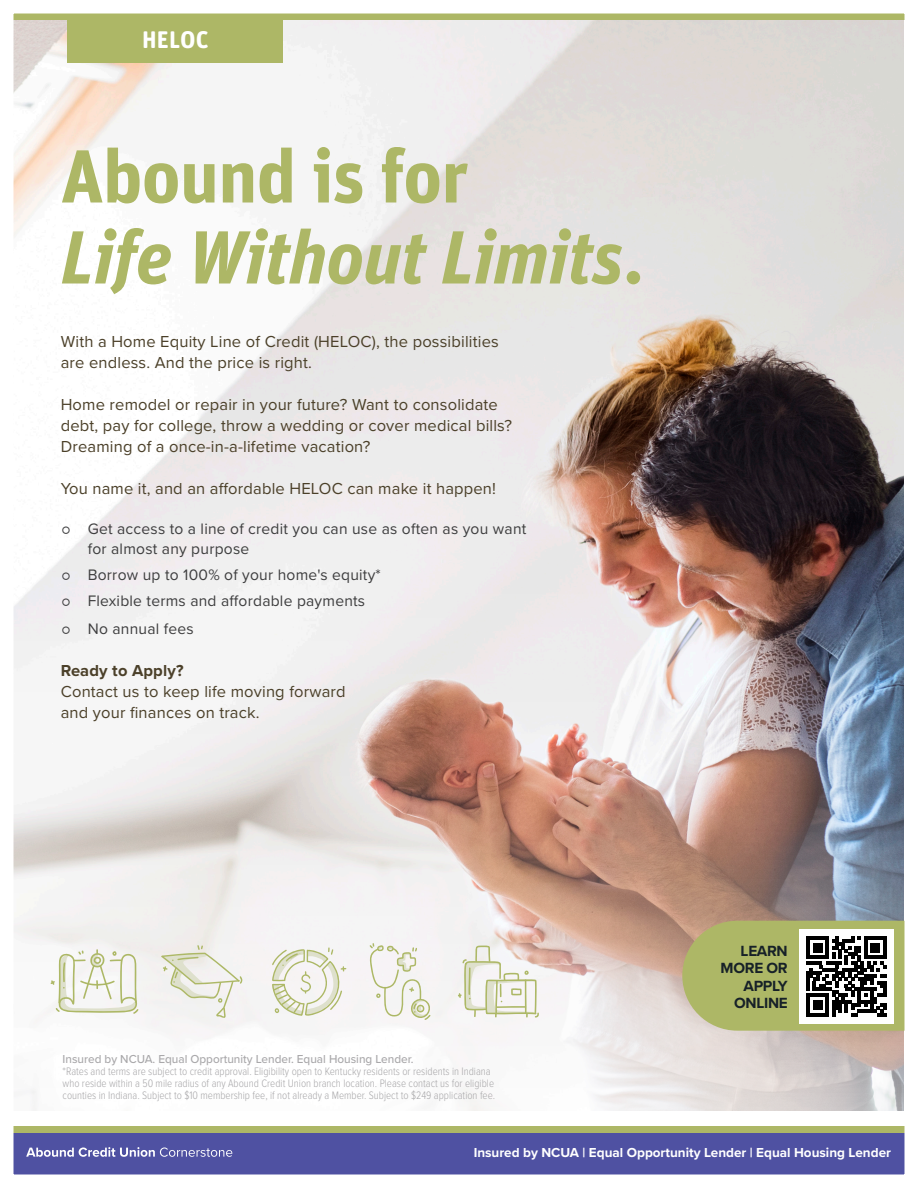
<style>
.page{position:relative;width:918px;height:1188px;background:#fff}
.page>*{position:absolute;margin:0;border:0;box-sizing:border-box;transform-origin:0 0}
.t1{font:italic 700 75px "Unit Pro";letter-spacing:-.01em;color:#adb766}
.t2{font:700 75px "Unit Pro";letter-spacing:-.01em;color:#adb766}
.t3{font:700 24px "Unit Rounded Pro";letter-spacing:.01em;color:#fff}
.Paragraph_-_board_directors{font:16.5px/21px "Proxima Nova";letter-spacing:.01em;color:#4b4029}
.Paragraph_-_board_directors-2{font:700 16.5px "Proxima Nova";letter-spacing:.01em;color:#4b4029}
.t4{font:15.75px/19.5px "Proxima Nova";letter-spacing:.015em;color:#3e3e3f}
.Paragraph_-_board_directors-3{font:700 15.3px "Proxima Nova";letter-spacing:-.02em;color:#172128}
.t5{font:700 13.5px "Proxima Nova";color:#fff}
.t6{font:500 12px "Proxima Nova";color:#a9a8aa}
.t7{font:300 11.25px/12px "Proxima Nova Cond";color:#a9a8aa}
.s1{font-style:normal}
</style>
<div class="page">
<img style="left:15px;top:20px;width:667px;height:1091px">
<div style="left:68px;top:14px;width:216px;height:49px;background:#adb766"></div>
<div style="left:0;top:1133px;width:918px;height:45px;background:#4f51a2"></div>
<svg style="left:26px;top:1147px;width:206px;height:10px"></svg>
<div style="left:7px;top:14px;width:911px;height:6px;background:#adb766"></div>
<div style="left:7px;top:1126px;width:911px;height:7px;background:#adb766"></div>
<svg style="left:50px;top:949px;width:90px;height:65px"></svg>
<svg style="left:458px;top:945px;width:81px;height:73px"></svg>
<svg style="left:161px;top:944px;width:82px;height:76px"></svg>
<svg style="left:368px;top:943px;width:66px;height:77px"></svg>
<svg style="left:271px;top:947px;width:75px;height:69px"></svg>
<div style="left:0;top:0;width:918px;height:1188px;border:14px solid #fff"></div>
<img style="left:682px;top:0;width:236px;height:1188px">
<p class="t3" style="left:142px;top:22px;width:68px">HELOC</p>
<p class="t2" style="left:61px;top:121px;width:409px">Abound is for</p>
<p class="t1" style="left:61px;top:202px;width:585px">Life Without Limits<span class="s1">.</span></p>
<p class="Paragraph_-_board_directors" style="left:61px;top:330px;width:440px">With a Home Equity Line of Credit (HELOC), the possibilities are endless. And the price is right.</p>
<p class="Paragraph_-_board_directors" style="left:61px;top:393px;width:453px">Home remodel or repair in your future? Want to consolidate debt, pay for college, throw a wedding or cover medical bills?<br>Dreaming of a once-in-a-lifetime vacation?</p>
<p class="Paragraph_-_board_directors" style="left:61px;top:477px;width:437px">You name it, and an affordable HELOC can make it happen!</p>
<p class="t4" style="left:88px;top:519px;width:440px;text-indent:-27px">⚪ Get access to a line of credit you can use as often as you want for almost any purpose</p>
<p class="t4" style="left:61px;top:564px;width:322px">⚪ Borrow up to 100% of your home's equity*</p>
<p class="t4" style="left:61px;top:591px;width:306px">⚪ Flexible terms and affordable payments</p>
<p class="t4" style="left:61px;top:618px;width:134px">⚪ No annual fees</p>
<p class="Paragraph_-_board_directors-2" style="left:61px;top:658px;width:124px">Ready to Apply?</p>
<p class="Paragraph_-_board_directors" style="left:61px;top:680px;width:286px">Contact us to keep life moving forward</p>
<p class="Paragraph_-_board_directors" style="left:61px;top:701px;width:200px">and your finances on track.</p>
<p class="t6" style="left:63px;top:1050px;width:352px">Insured by NCUA. Equal Opportunity Lender. Equal Housing Lender.</p>
<p class="t7" style="left:63px;top:1065px;width:434px">*Rates and terms are subject to credit approval. Eligibility open to Kentucky residents or residents in Indiana who reside within a 50 mile radius of any Abound Credit Union branch location. Please contact us for eligible counties in Indiana. Subject to $10 membership fee, if not already a Member. Subject to $249 application fee.</p>
<p class="Paragraph_-_board_directors-3" style="left:741px;top:939px;width:49px">LEARN</p>
<p class="Paragraph_-_board_directors-3" style="left:721px;top:957px;width:69px">MORE OR</p>
<p class="Paragraph_-_board_directors-3" style="left:744px;top:974px;width:46px">APPLY</p>
<p class="Paragraph_-_board_directors-3" style="left:734px;top:992px;width:55px">ONLINE</p>
<p class="t5" style="left:474px;top:1143px;width:419px">Insured by NCUA | Equal Opportunity Lender | Equal Housing Lender</p>
<p class="t5" style="left:884px;top:1144px;width:10px">6</p>
</div>
